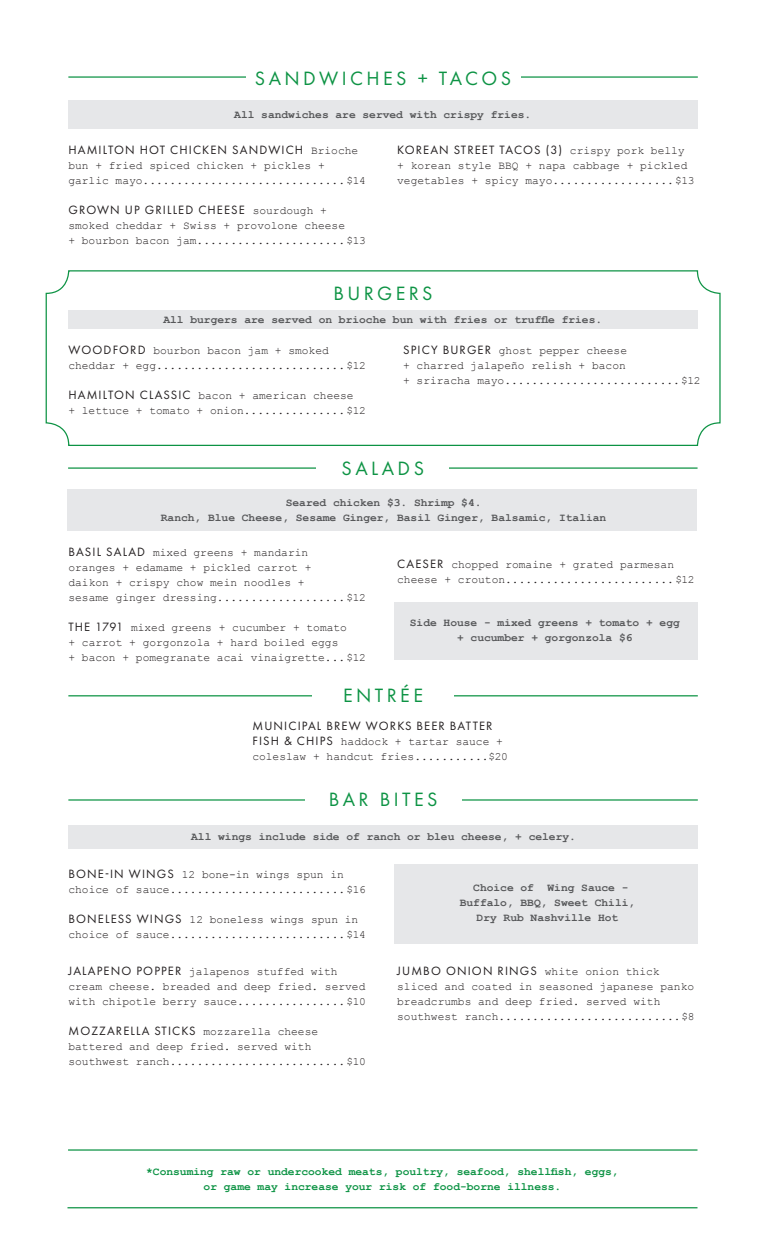
<style>
.page{position:relative;width:765px;height:1260px;background:#fff}
.page>*{position:absolute;margin:0;border:0;box-sizing:border-box;transform-origin:0 0}
.t1{font:20px "Futura PT";letter-spacing:.17em;color:#0d9344}
.t2{font:12.5px "Futura PT";letter-spacing:.09em;color:#231f20}
.t3{font:11.25px/15px "Courier New";color:#231f20}
.t4{font:700 11.25px/15px "Courier New";color:#57585a;text-align:center}
.t5{font:700 11.25px/15px "Courier New";color:#0d9344;text-align:center}
.s1{font-family:"Courier New";font-size:11.25px}
.s2{font-family:"Futura PT";font-size:12.5px}
</style>
<div class="page">
<div style="left:46px;top:270px;width:675px;height:176px;border:1px solid #0d9344;border-radius:22px"></div>
<hr style="left:68px;top:76px;width:630px;height:2px;background:#0d9344">
<div style="left:246px;top:69px;width:274px;height:16px;background:#fff"></div>
<div style="left:68px;top:101px;width:630px;height:28px;background:#e6e7e9"></div>
<div style="left:68px;top:310px;width:630px;height:19px;background:#e6e7e9"></div>
<hr style="left:68px;top:1149px;width:629px;height:2px;background:#0d9344">
<hr style="left:68px;top:1207px;width:630px;height:1px;background:#0d9344">
<div style="left:68px;top:490px;width:630px;height:41px;background:#e6e7e9"></div>
<div style="left:394px;top:602px;width:304px;height:58px;background:#e6e7e9"></div>
<div style="left:68px;top:826px;width:630px;height:23px;background:#e6e7e9"></div>
<div style="left:394px;top:865px;width:304px;height:79px;background:#e6e7e9"></div>
<hr style="left:68px;top:695px;width:630px;height:1px;background:#0d9344">
<hr style="left:68px;top:799px;width:630px;height:2px;background:#0d9344">
<div style="left:312px;top:687px;width:142px;height:15px;background:#fff"></div>
<div style="left:305px;top:791px;width:156px;height:15px;background:#fff"></div>
<hr style="left:68px;top:467px;width:630px;height:2px;background:#0d9344">
<div style="left:317px;top:460px;width:132px;height:15px;background:#fff"></div>
<p class="t1" style="left:255px;top:66px;width:258px">SANDWICHES + TACOS</p>
<p class="t4" style="left:234px;top:106px;width:299px">All sandwiches are served with crispy fries.</p>
<p class="t2" style="left:68px;top:143px;width:291px">HAMILTON HOT CHICKEN SANDWICH <span class="s1">Brioche</span></p>
<p class="t3" style="left:68px;top:158px;width:299px">bun + fried spiced chicken + pickles + garlic mayo..............................$14</p>
<p class="t2" style="left:68px;top:203px;width:260px">GROWN UP GRILLED CHEESE <span class="s1">sourdough +</span></p>
<p class="t3" style="left:68px;top:218px;width:299px">smoked cheddar + Swiss + provolone cheese<br>+ bourbon bacon jam......................$13</p>
<p class="t2" style="left:397px;top:143px;width:289px">KOREAN STREET TACOS (3) <span class="s1">crispy pork belly</span></p>
<p class="t3" style="left:397px;top:158px;width:299px">+ korean style BBQ + napa cabbage + pickled vegetables + spicy mayo..................$13</p>
<p class="t1" style="left:334px;top:281px;width:101px">BURGERS</p>
<p class="t4" style="left:163px;top:311px;width:440px">All burgers are served on brioche bun with fries or truffle fries.</p>
<p class="t3" style="left:68px;top:342px;width:299px"><span class="s2">WOODFORD</span> bourbon bacon jam + smoked cheddar + egg............................$12</p>
<p class="t3" style="left:68px;top:387px;width:299px"><span class="s2">HAMILTON CLASSIC</span> bacon + american cheese<br>+ lettuce + tomato + onion...............$12</p>
<p class="t3" style="left:403px;top:342px;width:299px"><span class="s2">SPICY BURGER</span> ghost pepper cheese<br>+ charred jalapeño relish + bacon<br>+ sriracha mayo..........................$12</p>
<p class="t1" style="left:342px;top:456px;width:84px">SALADS</p>
<p class="t4" style="left:286px;top:495px;width:197px">Seared chicken $3. Shrimp $4.</p>
<p class="t4" style="left:161px;top:510px;width:447px">Ranch, Blue Cheese, Sesame Ginger, Basil Ginger, Balsamic, Italian</p>
<p class="t3" style="left:68px;top:544px;width:241px"><span class="s2">BASIL SALAD</span> mixed greens + mandarin</p>
<p class="t3" style="left:68px;top:559px;width:245px">oranges + edamame + pickled carrot +</p>
<p class="t3" style="left:68px;top:574px;width:238px">daikon + crispy chow mein noodles +</p>
<p class="t3" style="left:68px;top:589px;width:299px">sesame ginger dressing...................$12</p>
<p class="t3" style="left:68px;top:619px;width:299px"><span class="s2">THE 1791</span> mixed greens + cucumber + tomato<br>+ carrot + gorgonzola + hard boiled eggs<br>+ bacon + pomegranate acai vinaigrette...$12</p>
<p class="t3" style="left:397px;top:557px;width:299px"><span class="s2">CAESER</span> chopped romaine + grated parmesan cheese + crouton.........................$12</p>
<p class="t4" style="left:410px;top:615px;width:272px">Side House - mixed greens + tomato + egg + cucumber + gorgonzola $6</p>
<p class="t1" style="left:343px;top:684px;width:81px">ENTRÉE</p>
<p class="t2" style="left:252px;top:719px;width:242px">MUNICIPAL BREW WORKS BEER BATTER</p>
<p class="t3" style="left:252px;top:734px;width:257px"><span class="s2">FISH &amp; CHIPS</span> haddock + tartar sauce + coleslaw + handcut fries...........$20</p>
<p class="t1" style="left:329px;top:788px;width:110px">BAR BITES</p>
<p class="t4" style="left:191px;top:828px;width:386px">All wings include side of ranch or bleu cheese, + celery.</p>
<p class="t3" style="left:68px;top:867px;width:299px"><span class="s2">BONE-IN WINGS</span> 12 bone-in wings spun in choice of sauce..........................$16</p>
<p class="t3" style="left:68px;top:912px;width:299px"><span class="s2">BONELESS WINGS</span> 12 boneless wings spun in choice of sauce..........................$14</p>
<p class="t3" style="left:68px;top:963px;width:299px"><span class="s2">JALAPENO POPPER</span> jalapenos stuffed with cream cheese. breaded and deep fried. served with chipotle berry sauce................$10</p>
<p class="t2" style="left:68px;top:1023px;width:251px">MOZZARELLA STICKS <span class="s1">mozzarella cheese</span></p>
<p class="t3" style="left:68px;top:1038px;width:299px">battered and deep fried. served with southwest ranch..........................$10</p>
<p class="t4" style="left:473px;top:879px;width:157px">Choice of Wing Sauce -</p>
<p class="t4" style="left:460px;top:894px;width:177px">Buffalo, BBQ, Sweet Chili,</p>
<p class="t4" style="left:477px;top:909px;width:143px">Dry Rub Nashville Hot</p>
<p class="t2" style="left:397px;top:963px;width:264px">JUMBO ONION RINGS <span class="s1">white onion thick</span></p>
<p class="t3" style="left:397px;top:978px;width:299px">sliced and coated in seasoned japanese panko breadcrumbs and deep fried. served with southwest ranch...........................$8</p>
<p class="t5" style="left:146px;top:1164px;width:474px">*Consuming raw or undercooked meats, poultry, seafood, shellfish, eggs, or game may increase your risk of food-borne illness.</p>
</div>
